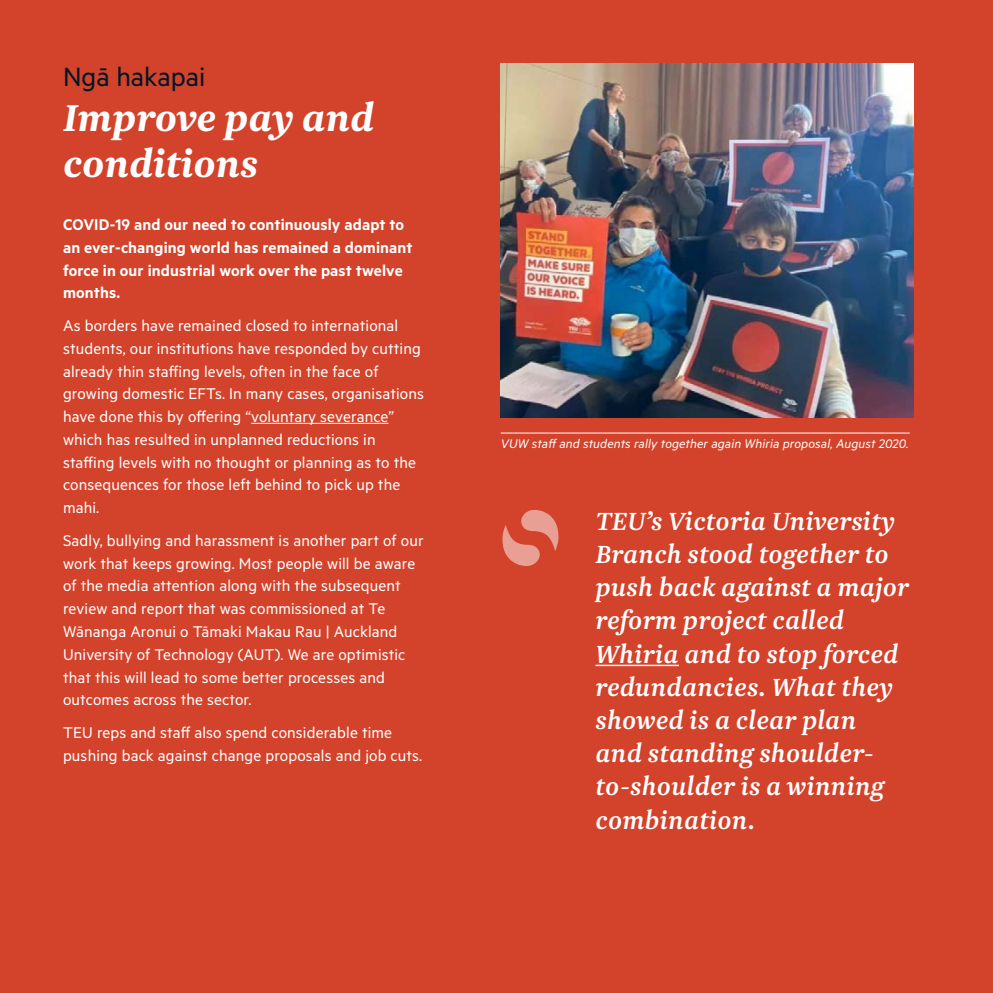
<style>
.page{position:relative;width:993px;height:993px;background:#fff}
.page>*{position:absolute;margin:0;border:0;box-sizing:border-box;transform-origin:0 0}
.t1{font:italic 700 43.75px/45.5px "Newzald";color:#fff}
.t2{font:29.75px "Metric";color:#001624}
.t3{font:italic 500 29.05px/33.2px "Newzald";letter-spacing:.01em;color:#fff}
.t4{font:17.5px/22.8px "Metric";letter-spacing:.01em;color:#fff}
.t5{font:600 17.5px/22.8px "Metric";letter-spacing:.01em;color:#fff}
.t6{font:italic 14px "Metric";letter-spacing:.01em;color:#fff}
</style>
<div class="page">
<div style="left:0;top:0;width:992px;height:992px;background:#d3422a"></div>
<hr style="left:251px;top:423px;width:137px;height:1px;background:#fff">
<img style="left:500px;top:63px;width:413px;height:355px">
<hr style="left:500px;top:432px;width:409px;height:1px;background:#fff">
<hr style="left:595px;top:664px;width:83px;height:2px;background:#fff">
<svg style="left:502px;top:510px;width:56px;height:56px"></svg>
<h2 class="t2" style="left:63px;top:59px;width:144px">Ngā hakapai</h2>
<h1 class="t1" style="left:63px;top:94px;width:312px">Improve pay and conditions</h1>
<p class="t5" style="left:63px;top:212px;width:351px">COVID-19 and our need to continuously adapt to an ever-changing world has remained a dominant force in our industrial work over the past twelve months.</p>
<p class="t4" style="left:63px;top:313px;width:362px">As borders have remained closed to international students, our institutions have responded by cutting already thin staffing levels, often in the face of growing domestic EFTs. In many cases, organisations have done this by offering “voluntary severance” which has resulted in unplanned reductions in staffing levels with no thought or planning as to the consequences for those left behind to pick up the mahi.</p>
<p class="t4" style="left:63px;top:528px;width:362px">Sadly, bullying and harassment is another part of our work that keeps growing. Most people will be aware of the media attention along with the subsequent review and report that was commissioned at Te Wānanga Aronui o Tāmaki Makau Rau | Auckland University of Technology (AUT). We are optimistic that this will lead to some better processes and outcomes across the sector.</p>
<p class="t4" style="left:63px;top:720px;width:360px">TEU reps and staff also spend considerable time pushing back against change proposals and job cuts.</p>
<p class="t6" style="left:500px;top:435px;width:409px">VUW staff and students rally together again Whiria proposal, August 2020.</p>
<h3 class="t3" style="left:595px;top:503px;width:315px">TEU’s Victoria University<br>Branch stood together to push back against a major reform project called<br>Whiria and to stop forced redundancies. What they showed is a clear plan and standing shoulder&shy;to-shoulder is a winning combination.</h3>
</div>
